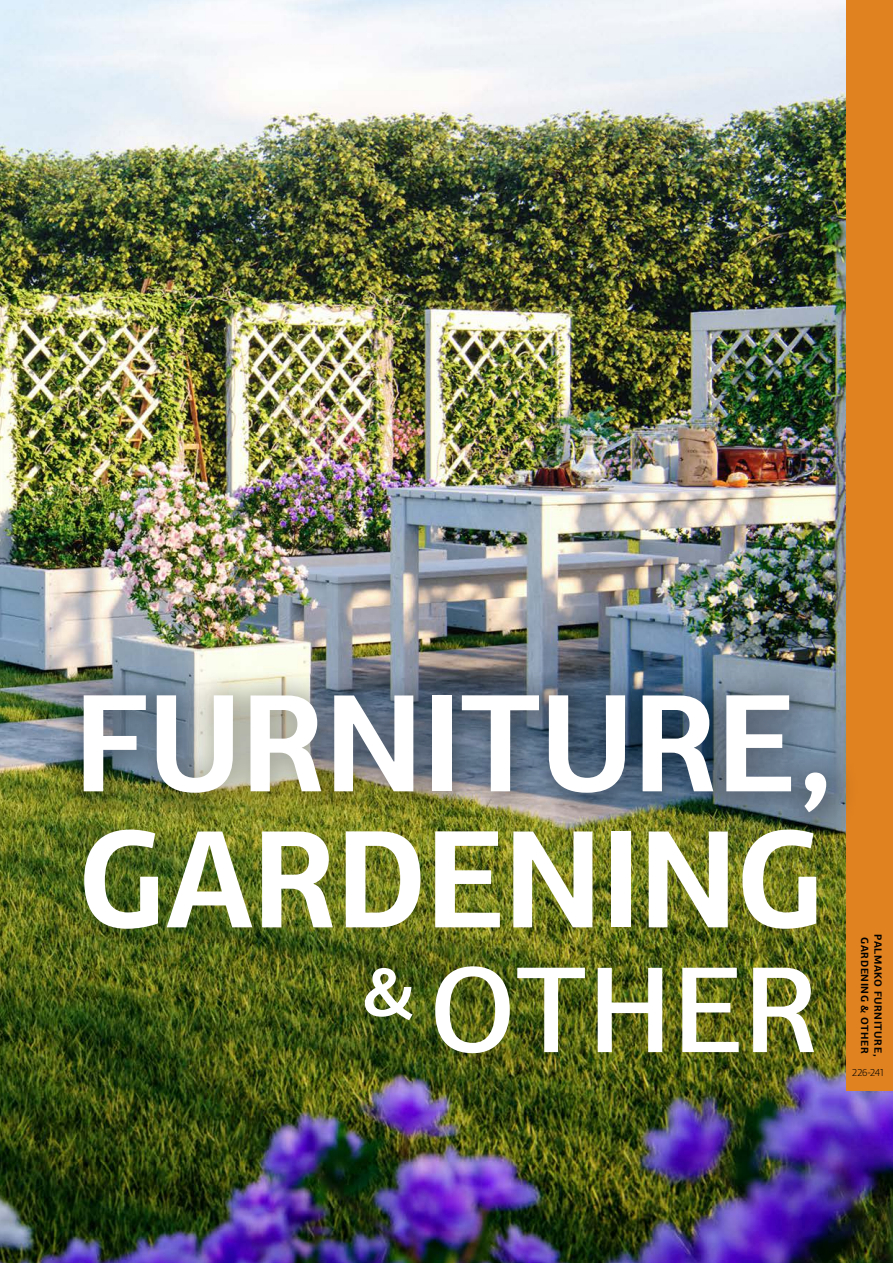
<style>
.page{position:relative;width:893px;height:1263px;background:#fff}
.page>*{position:absolute;margin:0;border:0;box-sizing:border-box;transform-origin:0 0}
.t1{font:700 139.5px/136.1px "PF Centro Sans Pro";letter-spacing:-.015em;color:#fff;scale:.95 1}
.t2{font:500 123px "PF Centro Sans Pro";color:#fff}
.t3{font:700 10.5px "PF Centro Sans Pro";letter-spacing:.05em;color:#000}
.t4{font:300 10.5px "PF Centro Sans Pro";color:#000;scale:.96 1}
</style>
<div class="page">
<img style="left:0;top:0;width:893px;height:1263px">
<div style="left:846px;top:0;width:47px;height:1090px;background:#e08220"></div>
<div style="left:54px;top:666px;width:807px;height:180px;background:#000;opacity:.33"></div>
<h1 class="t1" style="left:74px;top:674px;width:800px">FURNITURE,<br>GARDENING</h1>
<h2 class="t2" style="left:362px;top:934px;width:459px"><sup>&amp;</sup> OTHER</h2>
<p class="t3" style="left:871px;top:937px;width:118px;rotate:90deg">GARDENING &amp; OTHER</p>
<p class="t3" style="left:885px;top:934px;width:124px;rotate:90deg">PALMAKO FURNITURE,</p>
<p class="t4" style="left:852px;top:1066px;width:35px">226-241</p>
</div>
